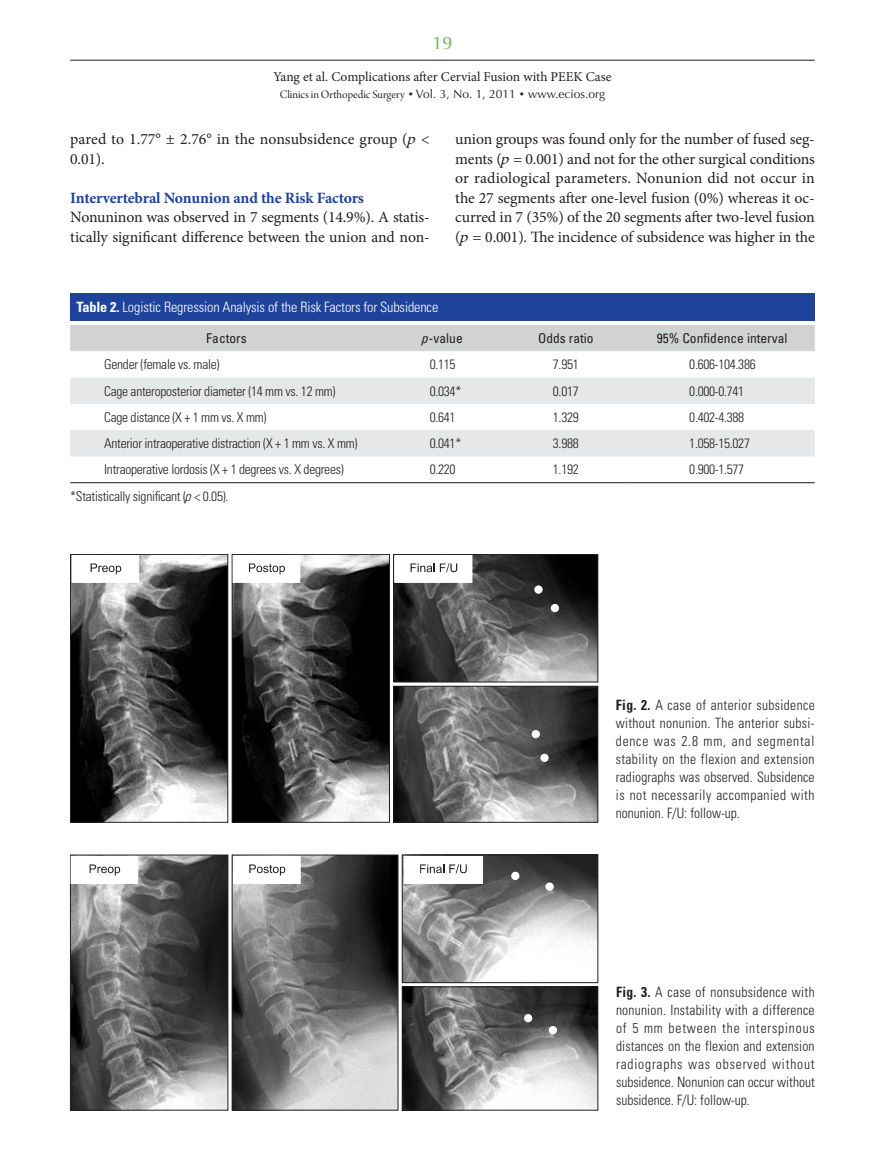
<style>
.page{position:relative;width:885px;height:1170px;background:#fff}
.page>*{position:absolute;margin:0;border:0;box-sizing:border-box;transform-origin:0 0}
.t1{font:18px "Optima LT Std";color:#63b445}
.본문-첫문단{font:15.75px/19.5px "Minion Pro";letter-spacing:-.01em;color:#231f20}
._1__제목{font:700 15.75px "Minion Pro";letter-spacing:-.015em;color:#1f439b}
.그림설명{font:300 condensed 14.25px/18px "Univers";color:#231f20;text-align:justify;scale:.95 1}
.표_제목{font:300 condensed 14.25px "Univers";letter-spacing:-.01em;color:#fff}
.표_본문{font:300 condensed 13.5px "Univers";letter-spacing:-.02em;color:#231f20}
.t2{font:13.5px "Minion Pro";color:#231f20}
.표_1_Line{font:condensed 13.5px "Univers";color:#231f20}
.t3{font:12px "Optima LT Std";color:#231f20}
.s1{font-family:"Arno Pro Display"}
.s2{font-size:9px}
.s3{font-style:italic}
.s4{font-weight:700}
</style>
<div class="page">
<hr style="left:70px;top:60px;width:744px;height:1px;background:#231f20">
<div style="left:70px;top:293px;width:744px;height:27px;background:#1f439b"></div>
<div style="left:70px;top:325px;width:744px;height:26px;background:#d1d2d4"></div>
<svg style="left:70px;top:456px;width:744px;height:28px"></svg>
<svg style="left:70px;top:378px;width:744px;height:78px;fill:#e6e7e9"></svg>
<hr style="left:70px;top:482px;width:313px;height:1px;background:#231f20">
<hr style="left:383px;top:482px;width:119px;height:1px;background:#231f20">
<hr style="left:502px;top:482px;width:127px;height:1px;background:#231f20">
<hr style="left:629px;top:482px;width:185px;height:1px;background:#231f20">
<svg style="left:70px;top:554px;width:528px;height:268px;background:#545454"></svg>
<div style="left:72px;top:555px;width:67px;height:27px;background:#fff"></div>
<svg style="left:91px;top:563px;width:30px;height:11px"></svg>
<div style="left:233px;top:555px;width:67px;height:27px;background:#fff"></div>
<svg style="left:249px;top:563px;width:36px;height:11px"></svg>
<div style="left:394px;top:555px;width:78px;height:27px;background:#fff"></div>
<svg style="left:410px;top:563px;width:24px;height:9px"></svg>
<svg style="left:440px;top:563px;width:17px;height:9px"></svg>
<div style="left:534px;top:586px;width:8px;height:7px;background:#fff;border-radius:50%"></div>
<div style="left:534px;top:585px;width:8px;height:8px;border:1px solid #fff;border-radius:50%"></div>
<div style="left:551px;top:604px;width:7px;height:7px;background:#fff;border-radius:50%"></div>
<div style="left:551px;top:604px;width:7px;height:7px;border:1px solid #fff;border-radius:50%"></div>
<div style="left:532px;top:730px;width:7px;height:7px;background:#fff;border-radius:50%"></div>
<div style="left:532px;top:730px;width:7px;height:8px;border:1px solid #fff;border-radius:50%"></div>
<div style="left:541px;top:754px;width:7px;height:7px;background:#fff;border-radius:50%"></div>
<div style="left:540px;top:754px;width:8px;height:7px;border:1px solid #fff;border-radius:50%"></div>
<svg style="left:70px;top:854px;width:528px;height:256px;background:#787878"></svg>
<div style="left:71px;top:856px;width:67px;height:27px;background:#fff"></div>
<svg style="left:90px;top:864px;width:30px;height:11px"></svg>
<div style="left:233px;top:856px;width:67px;height:27px;background:#fff"></div>
<svg style="left:249px;top:864px;width:36px;height:11px"></svg>
<div style="left:404px;top:856px;width:78px;height:27px;background:#fff"></div>
<svg style="left:420px;top:864px;width:46px;height:9px"></svg>
<div style="left:546px;top:882px;width:7px;height:8px;background:#fff;border-radius:50%"></div>
<div style="left:545px;top:882px;width:8px;height:8px;border:1px solid #fff;border-radius:50%"></div>
<div style="left:511px;top:872px;width:8px;height:7px;background:#fff;border-radius:50%"></div>
<div style="left:511px;top:872px;width:8px;height:7px;border:1px solid #fff;border-radius:50%"></div>
<div style="left:524px;top:1014px;width:7px;height:7px;background:#fff;border-radius:50%"></div>
<div style="left:524px;top:1014px;width:8px;height:7px;border:1px solid #fff;border-radius:50%"></div>
<div style="left:549px;top:1026px;width:7px;height:7px;background:#fff;border-radius:50%"></div>
<div style="left:549px;top:1026px;width:7px;height:7px;border:1px solid #fff;border-radius:50%"></div>
<p class="t1" style="left:432px;top:32px;width:22px">19</p>
<p class="t2" style="left:273px;top:68px;width:339px">Yang et al. Complications after Cervial Fusion with PEEK Case</p>
<p class="t3" style="left:280px;top:87px;width:327px"><span class="s1">Clinics in Orthopedic Surgery</span> <span class="s2">•</span> Vol. 3, No. 1, 2011 <span class="s2">•</span> www.ecios.org</p>
<p class="본문-첫문단" style="left:70px;top:130px;width:361px">pared to 1.77° ± 2.76° in the nonsubsidence group (<span class="s3">p</span> &lt;<br>0.01).</p>
<p class="_1__제목" style="left:70px;top:187px;width:295px">Intervertebral Nonunion and the Risk Factors</p>
<p class="본문-첫문단" style="left:70px;top:208px;width:361px">Nonuninon was observed in 7 segments (14.9%). A statis&shy;tically significant difference between the union and non-</p>
<p class="본문-첫문단" style="left:455px;top:130px;width:361px;text-align:justify">union groups was found only for the number of fused seg&shy;ments (<span class="s3">p</span> = 0.001) and not for the other surgical conditions or radiological parameters. Nonunion did not occur in the 27 segments after one-level fusion (0%) whereas it oc&shy;curred in 7 (35%) of the 20 segments after two-level fusion (<span class="s3">p</span> = 0.001). The incidence of subsidence was higher in the</p>
<p class="표_제목" style="left:77px;top:298px;width:363px"><span class="s4">Table 2.</span> Logistic Regression Analysis of the Risk Factors for Subsidence</p>
<p class="표_1_Line" style="left:206px;top:330px;width:42px">Factors</p>
<p class="표_1_Line" style="left:421px;top:330px;width:43px"><span class="s3">p</span>-value</p>
<p class="표_1_Line" style="left:538px;top:330px;width:57px">Odds ratio</p>
<p class="표_1_Line" style="left:657px;top:330px;width:132px">95% Confidence interval</p>
<p class="표_본문" style="left:104px;top:356px;width:117px">Gender (female vs. male)</p>
<p class="표_본문" style="left:429px;top:356px;width:27px">0.115</p>
<p class="표_본문" style="left:553px;top:356px;width:27px">7.951</p>
<p class="표_본문" style="left:689px;top:356px;width:68px">0.606-104.386</p>
<p class="표_본문" style="left:104px;top:383px;width:233px">Cage anteroposterior diameter (14 mm vs. 12 mm)</p>
<p class="표_본문" style="left:429px;top:383px;width:33px">0.034*</p>
<p class="표_본문" style="left:553px;top:383px;width:27px">0.017</p>
<p class="표_본문" style="left:689px;top:383px;width:56px">0.000-0.741</p>
<p class="표_본문" style="left:104px;top:409px;width:164px">Cage distance (X + 1 mm vs. X mm)</p>
<p class="표_본문" style="left:429px;top:409px;width:27px">0.641</p>
<p class="표_본문" style="left:553px;top:409px;width:27px">1.329</p>
<p class="표_본문" style="left:689px;top:409px;width:56px">0.402-4.388</p>
<p class="표_본문" style="left:104px;top:435px;width:255px">Anterior intraoperative distraction (X + 1 mm vs. X mm)</p>
<p class="표_본문" style="left:429px;top:435px;width:33px">0.041*</p>
<p class="표_본문" style="left:553px;top:435px;width:27px">3.988</p>
<p class="표_본문" style="left:689px;top:435px;width:62px">1.058-15.027</p>
<p class="표_본문" style="left:104px;top:461px;width:241px">Intraoperative lordosis (X + 1 degrees vs. X degrees)</p>
<p class="표_본문" style="left:429px;top:461px;width:27px">0.220</p>
<p class="표_본문" style="left:553px;top:461px;width:27px">1.192</p>
<p class="표_본문" style="left:689px;top:461px;width:56px">0.900-1.577</p>
<p class="표_본문" style="left:70px;top:488px;width:160px">*Statistically significant (<span class="s3">p</span> &lt; 0.05).</p>
<p class="그림설명" style="left:615px;top:695px;width:211px"><span class="s4">Fig. 2.</span> A case of anterior subsidence without nonunion. The anterior subsi&shy;dence was 2.8 mm, and segmental stability on the flexion and extension radiographs was observed. Subsidence is not necessarily accompanied with nonunion. F/U: follow-up.</p>
<p class="그림설명" style="left:616px;top:983px;width:211px"><span class="s4">Fig. 3.</span> A case of nonsubsidence with nonunion. Instability with a difference of 5 mm between the interspinous distances on the flexion and extension radiographs was observed without subsidence. Nonunion can occur without subsidence. F/U: follow-up.</p>
</div>
